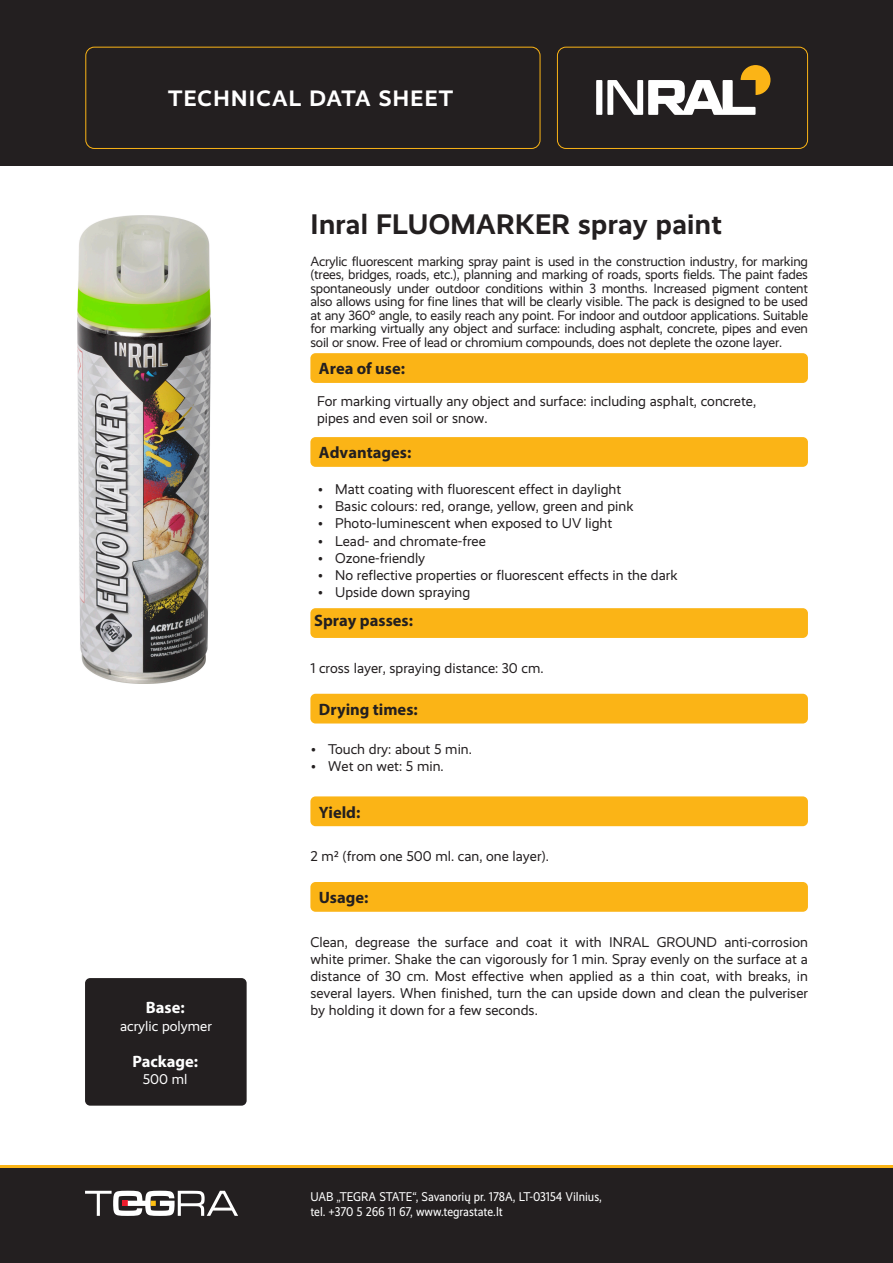
<style>
.page{position:relative;width:893px;height:1263px;background:#fff}
.page>*{position:absolute;margin:0;border:0;box-sizing:border-box;transform-origin:0 0}
.t1{font:700 28.5px "Realist";letter-spacing:.01em;color:#231f20}
.t2{font:700 22.5px "Realist";letter-spacing:.06em;color:#fff}
.t3{font:700 16.5px "Myriad Pro";color:#231f20}
.t4{font:700 16.5px "Myriad Pro";color:#fff}
.t5{font:14.25px/17.1px "Realist";color:#231f20}
.t6{font:14.25px "Realist";color:#fff}
.t7{font:13.5px/13.5px "Realist";letter-spacing:-.015em;color:#231f20;text-align:justify}
.t8{font:12.75px/15.3px "Realist Narrow";color:#fff}
</style>
<div class="page">
<div style="left:0;top:1165px;width:893px;height:98px;background:#231f20"></div>
<hr style="left:0;top:1165px;width:893px;height:2px;background:#fbb416">
<svg style="left:85px;top:1191px;width:153px;height:25px"></svg>
<div style="left:0;top:0;width:893px;height:166px;background:#231f20"></div>
<div style="left:85px;top:47px;width:455px;height:102px;border:1px solid #fbb416;border-radius:9px"></div>
<div style="left:557px;top:47px;width:251px;height:102px;border:1px solid #fbb416;border-radius:9px"></div>
<div style="left:596px;top:80px;width:6px;height:35px;background:#fff"></div>
<svg style="left:607px;top:65px;width:163px;height:50px"></svg>
<img style="left:78px;top:215px;width:132px;height:469px">
<div style="left:85px;top:978px;width:162px;height:128px;background:#231f20;border-radius:5px"></div>
<div style="left:310px;top:353px;width:498px;height:30px;background:#fbb416;border-radius:5px"></div>
<div style="left:310px;top:437px;width:498px;height:30px;background:#fbb416;border-radius:5px"></div>
<div style="left:310px;top:608px;width:498px;height:30px;background:#fbb416;border-radius:5px"></div>
<div style="left:310px;top:694px;width:498px;height:29px;background:#fbb416;border-radius:5px"></div>
<div style="left:310px;top:796px;width:498px;height:30px;background:#fbb416;border-radius:5px"></div>
<div style="left:310px;top:882px;width:498px;height:30px;background:#fbb416;border-radius:5px"></div>
<h2 class="t2" style="left:168px;top:86px;width:286px">TECHNICAL DATA SHEET</h2>
<h1 class="t1" style="left:311px;top:207px;width:413px">Inral FLUOMARKER spray paint</h1>
<p class="t7" style="left:310px;top:254px;width:499px">Acrylic fluorescent marking spray paint is used in the construction industry, for marking (trees, bridges, roads, etc.), planning and marking of roads, sports fields. The paint fades spontaneously under outdoor conditions within 3 months. Increased pigment content also allows using for fine lines that will be clearly visible. The pack is designed to be used at any 360° angle, to easily reach any point. For indoor and outdoor applications. Suitable for marking virtually any object and surface: including asphalt, concrete, pipes and even soil or snow. Free of lead or chromium compounds, does not deplete the ozone layer.</p>
<p class="t3" style="left:319px;top:358px;width:88px">Area of use:</p>
<p class="t5" style="left:317px;top:393px;width:441px">For marking virtually any object and surface: including asphalt, concrete, pipes and even soil or snow.</p>
<p class="t3" style="left:319px;top:442px;width:94px">Advantages:</p>
<p class="t5" style="left:318px;top:481px;width:305px">• Matt coating with fluorescent effect in daylight</p>
<p class="t5" style="left:318px;top:498px;width:317px">• Basic colours: red, orange, yellow, green and pink</p>
<p class="t5" style="left:318px;top:515px;width:296px">• Photo-luminescent when exposed to UV light</p>
<p class="t5" style="left:318px;top:532px;width:169px">• Lead- and chromate-free</p>
<p class="t5" style="left:318px;top:549px;width:109px">• Ozone-friendly</p>
<p class="t5" style="left:318px;top:566px;width:361px">• No reflective properties or fluorescent effects in the dark</p>
<p class="t5" style="left:318px;top:583px;width:154px">• Upside down spraying</p>
<p class="t4" style="left:146px;top:996px;width:40px">Base:</p>
<p class="t6" style="left:120px;top:1018px;width:93px">acrylic polymer</p>
<p class="t4" style="left:132px;top:1050px;width:67px">Package:</p>
<p class="t6" style="left:143px;top:1071px;width:46px">500 ml</p>
<p class="t3" style="left:314px;top:610px;width:100px">Spray passes:</p>
<p class="t5" style="left:310px;top:659px;width:235px">1 cross layer, spraying distance: 30 cm.</p>
<p class="t3" style="left:319px;top:698px;width:100px">Drying times:</p>
<p class="t5" style="left:311px;top:740px;width:162px">• Touch dry: about 5 min.</p>
<p class="t5" style="left:311px;top:758px;width:134px">• Wet on wet: 5 min.</p>
<p class="t3" style="left:319px;top:801px;width:43px">Yield:</p>
<p class="t5" style="left:310px;top:847px;width:240px">2 m2 (from one 500 ml. can, one layer).</p>
<p class="t3" style="left:319px;top:887px;width:51px">Usage:</p>
<p class="t5" style="left:310px;top:933px;width:499px;text-align:justify">Clean, degrease the surface and coat it with INRAL GROUND anti-corrosion white primer. Shake the can vigorously for 1 min. Spray evenly on the surface at a distance of 30 cm. Most effective when applied as a thin coat, with breaks, in several layers. When finished, turn the can upside down and clean the pulveriser by holding it down for a few seconds.</p>
<p class="t8" style="left:310px;top:1188px;width:293px">UAB „TEGRA STATE“, Savanorių pr. 178A, LT-03154 Vilnius, tel. +370 5 266 11 67, www.tegrastate.lt</p>
</div>
